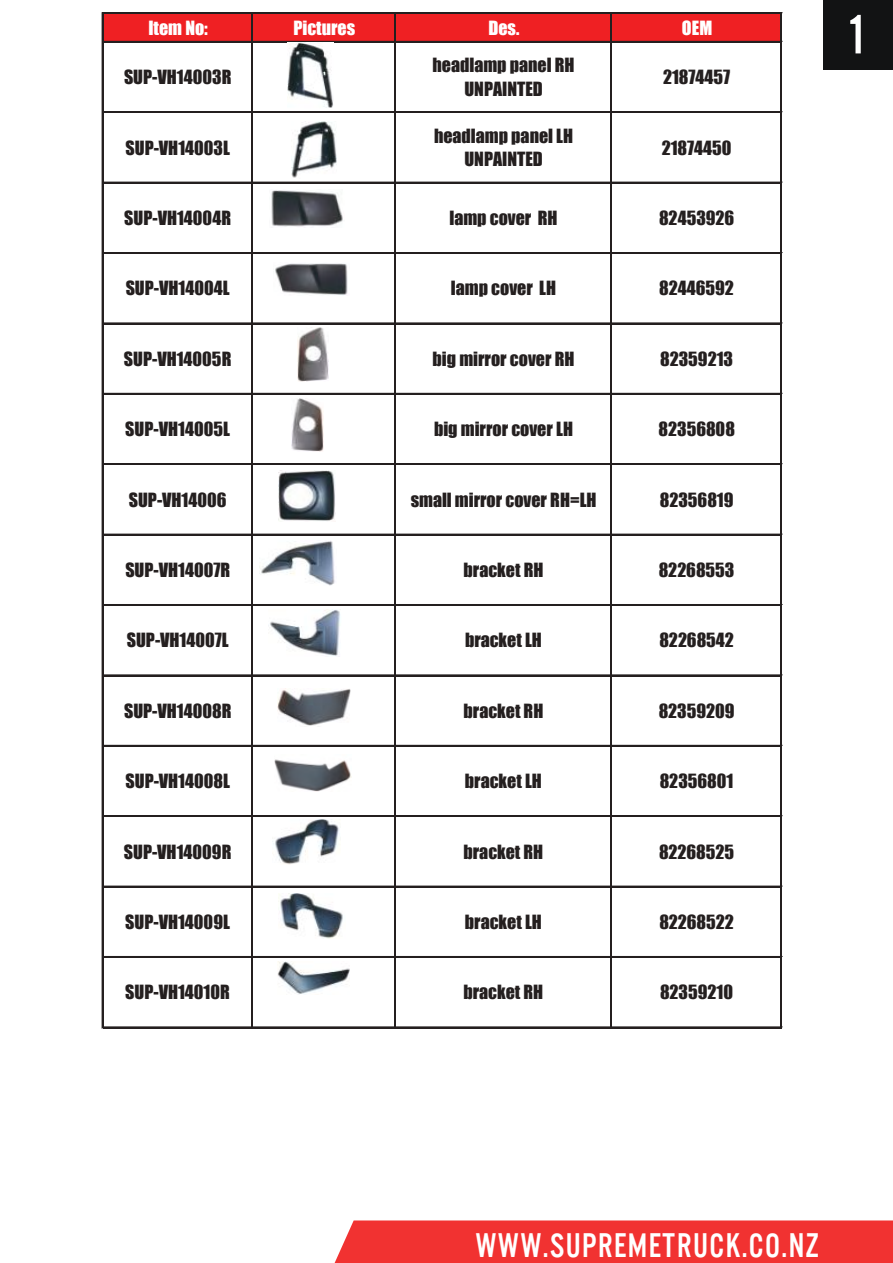
<style>
.page{position:relative;width:893px;height:1263px;background:#fff}
.page>*{position:absolute;margin:0;border:0;box-sizing:border-box;transform-origin:0 0}
.t1{font:57.9px "U.S.101";color:#fff;scale:.94 1}
.t2{font:35.4px "U.S.101";letter-spacing:.045em;color:#fff;scale:.94 1}
.t3{font:18px/23.5px "Impact";color:#241f1f;text-align:center}
.t4{font:18px "Impact";color:#fff}
</style>
<div class="page">
<div style="left:335px;top:1220px;width:558px;height:43px;background:#f13231"></div>
<div style="left:823px;top:0;width:70px;height:70px;background:#121314"></div>
<div style="left:103px;top:13px;width:679px;height:29px;background:#ef2023"></div>
<hr style="left:102px;top:13px;width:1px;height:1015px;background:#241f1f">
<hr style="left:251px;top:14px;width:2px;height:1014px;background:#241f1f">
<hr style="left:394px;top:14px;width:1px;height:1014px;background:#241f1f">
<hr style="left:395px;top:14px;width:1px;height:1014px;background:#241f1f">
<hr style="left:610px;top:14px;width:1px;height:1014px;background:#241f1f">
<hr style="left:611px;top:14px;width:1px;height:1014px;background:#241f1f">
<hr style="left:781px;top:14px;width:1px;height:1014px;background:#241f1f">
<hr style="left:104px;top:12px;width:678px;height:1px;background:#241f1f">
<hr style="left:103px;top:13px;width:679px;height:1px;background:#241f1f">
<hr style="left:103px;top:41px;width:679px;height:2px;background:#241f1f">
<hr style="left:104px;top:111px;width:678px;height:1px;background:#241f1f">
<hr style="left:103px;top:112px;width:679px;height:1px;background:#241f1f">
<hr style="left:103px;top:182px;width:679px;height:1px;background:#241f1f">
<hr style="left:103px;top:252px;width:679px;height:2px;background:#241f1f">
<hr style="left:103px;top:323px;width:679px;height:1px;background:#241f1f">
<hr style="left:103px;top:393px;width:679px;height:2px;background:#241f1f">
<hr style="left:104px;top:463px;width:678px;height:1px;background:#241f1f">
<hr style="left:103px;top:464px;width:679px;height:1px;background:#241f1f">
<hr style="left:103px;top:534px;width:679px;height:1px;background:#241f1f">
<hr style="left:103px;top:604px;width:679px;height:2px;background:#241f1f">
<hr style="left:103px;top:675px;width:679px;height:1px;background:#241f1f">
<hr style="left:103px;top:745px;width:679px;height:2px;background:#241f1f">
<hr style="left:104px;top:815px;width:678px;height:1px;background:#241f1f">
<hr style="left:103px;top:816px;width:679px;height:1px;background:#241f1f">
<hr style="left:103px;top:886px;width:679px;height:1px;background:#241f1f">
<hr style="left:103px;top:956px;width:679px;height:2px;background:#241f1f">
<hr style="left:103px;top:1027px;width:679px;height:1px;background:#241f1f">
<img style="left:287px;top:42px;width:46px;height:66px">
<img style="left:291px;top:122px;width:45px;height:56px">
<img style="left:271px;top:190px;width:72px;height:37px">
<img style="left:275px;top:263px;width:73px;height:32px">
<img style="left:297px;top:328px;width:32px;height:53px">
<img style="left:292px;top:398px;width:31px;height:53px">
<img style="left:278px;top:470px;width:57px;height:51px">
<img style="left:261px;top:541px;width:74px;height:44px">
<img style="left:270px;top:609px;width:70px;height:48px">
<img style="left:278px;top:688px;width:72px;height:38px">
<img style="left:272px;top:820px;width:67px;height:44px">
<img style="left:278px;top:961px;width:72px;height:33px">
<img style="left:275px;top:759px;width:76px;height:32px">
<img style="left:278px;top:893px;width:65px;height:45px">
<p class="t4" style="left:148px;top:14px;width:61px">Item No:</p>
<p class="t4" style="left:294px;top:14px;width:63px">Pictures</p>
<p class="t4" style="left:489px;top:14px;width:32px">Des.</p>
<p class="t4" style="left:682px;top:14px;width:32px">OEM</p>
<p class="t3" style="left:124px;top:65px;width:109px">SUP-VH14003R</p>
<p class="t3" style="left:433px;top:53px;width:143px">headlamp panel RH<br>UNPAINTED</p>
<p class="t3" style="left:663px;top:65px;width:69px">21874457</p>
<p class="t3" style="left:125px;top:135px;width:106px">SUP-VH14003L</p>
<p class="t3" style="left:434px;top:123px;width:141px">headlamp panel LH<br>UNPAINTED</p>
<p class="t3" style="left:662px;top:135px;width:71px">21874450</p>
<p class="t3" style="left:124px;top:206px;width:108px">SUP-VH14004R</p>
<p class="t3" style="left:450px;top:206px;width:109px">lamp cover RH</p>
<p class="t3" style="left:659px;top:206px;width:77px">82453926</p>
<p class="t3" style="left:126px;top:276px;width:105px">SUP-VH14004L</p>
<p class="t3" style="left:451px;top:276px;width:107px">lamp cover LH</p>
<p class="t3" style="left:659px;top:276px;width:76px">82446592</p>
<p class="t3" style="left:124px;top:347px;width:109px">SUP-VH14005R</p>
<p class="t3" style="left:433px;top:347px;width:143px">big mirror cover RH</p>
<p class="t3" style="left:660px;top:347px;width:74px">82359213</p>
<p class="t3" style="left:125px;top:417px;width:106px">SUP-VH14005L</p>
<p class="t3" style="left:434px;top:417px;width:140px">big mirror cover LH</p>
<p class="t3" style="left:659px;top:417px;width:78px">82356808</p>
<p class="t3" style="left:129px;top:487px;width:99px">SUP-VH14006</p>
<p class="t3" style="left:411px;top:487px;width:187px">small mirror cover RH=LH</p>
<p class="t3" style="left:660px;top:487px;width:75px">82356819</p>
<p class="t3" style="left:125px;top:558px;width:106px">SUP-VH14007R</p>
<p class="t3" style="left:464px;top:558px;width:81px">bracket RH</p>
<p class="t3" style="left:659px;top:558px;width:77px">82268553</p>
<p class="t3" style="left:127px;top:628px;width:103px">SUP-VH14007L</p>
<p class="t3" style="left:465px;top:628px;width:78px">bracket LH</p>
<p class="t3" style="left:659px;top:628px;width:76px">82268542</p>
<p class="t3" style="left:124px;top:698px;width:109px">SUP-VH14008R</p>
<p class="t3" style="left:464px;top:698px;width:81px">bracket RH</p>
<p class="t3" style="left:659px;top:698px;width:77px">82359209</p>
<p class="t3" style="left:125px;top:769px;width:106px">SUP-VH14008L</p>
<p class="t3" style="left:465px;top:769px;width:78px">bracket LH</p>
<p class="t3" style="left:660px;top:769px;width:75px">82356801</p>
<p class="t3" style="left:124px;top:839px;width:109px">SUP-VH14009R</p>
<p class="t3" style="left:463px;top:839px;width:81px">bracket RH</p>
<p class="t3" style="left:659px;top:839px;width:77px">82268525</p>
<p class="t3" style="left:125px;top:910px;width:106px">SUP-VH14009L</p>
<p class="t3" style="left:465px;top:910px;width:78px">bracket LH</p>
<p class="t3" style="left:659px;top:910px;width:76px">82268522</p>
<p class="t3" style="left:125px;top:980px;width:106px">SUP-VH14010R</p>
<p class="t3" style="left:463px;top:980px;width:81px">bracket RH</p>
<p class="t3" style="left:660px;top:980px;width:75px">82359210</p>
<h1 class="t1" style="left:846px;top:4px;width:25px">1</h1>
<h2 class="t2" style="left:475px;top:1226px;width:367px">WWW.SUPREMETRUCK.CO.NZ</h2>
</div>
